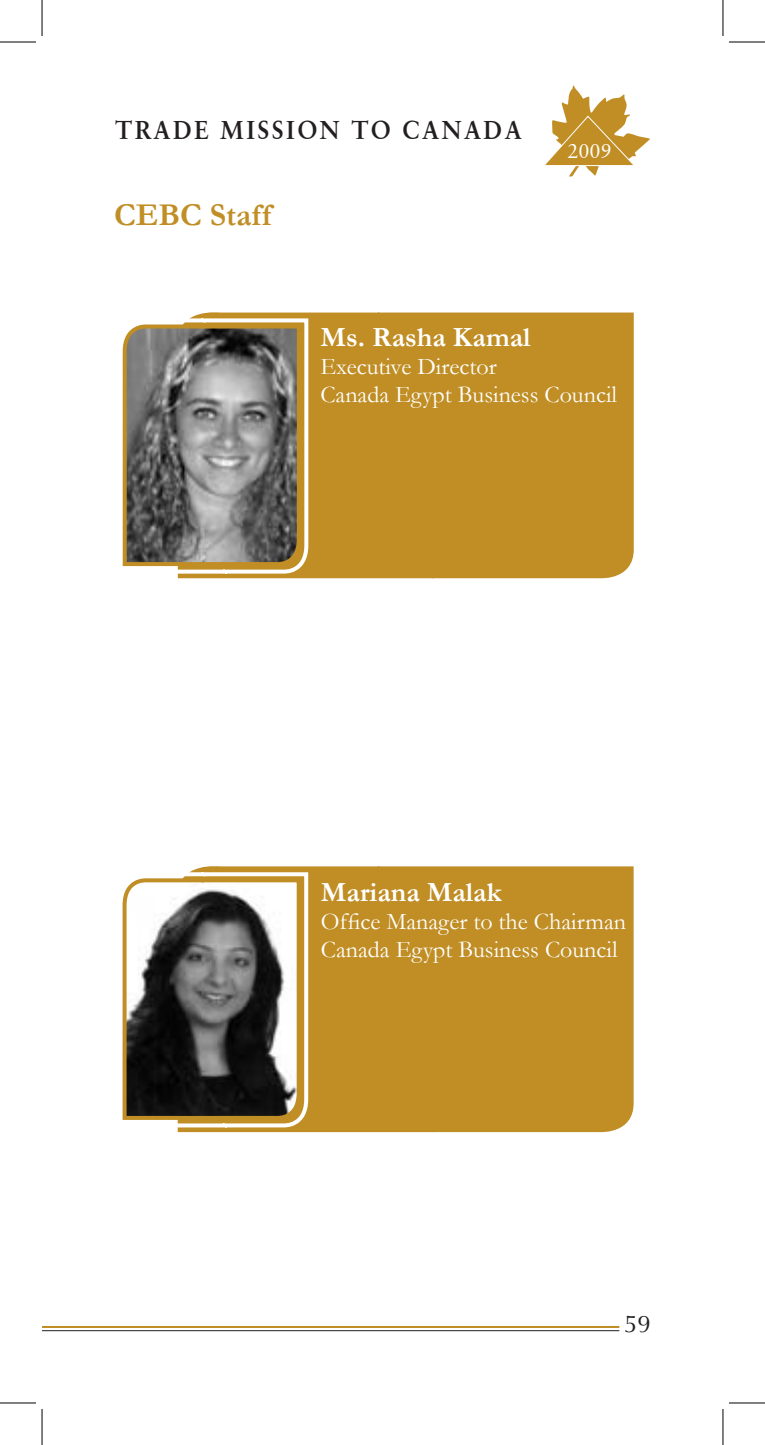
<style>
.page{position:relative;width:765px;height:1445px;background:#fff}
.page>*{position:absolute;margin:0;border:0;box-sizing:border-box;transform-origin:0 0}
.t1{font:700 32px "Garamond";color:#c08e25}
.t2{font:700 28px "Garamond";color:#fff}
.t3{font:700 25.6px "Classical Garamond BT";letter-spacing:.1em;color:#231f20;scale:.93 1}
.t4{font:24px "Garamond";color:#fff}
.t5{font:24px "Optima";color:#231f20}
.t6{font:20px "Classical Garamond BT";color:#fff}
</style>
<div class="page">
<hr style="left:42px;top:1330px;width:577px;height:1px;background:#231f20">
<hr style="left:42px;top:1326px;width:577px;height:2px;background:#c08e25">
<svg style="left:545px;top:85px;width:105px;height:92px"></svg>
<div style="left:177px;top:312px;width:457px;height:267px;background:#c08e25"></div>
<svg style="left:177px;top:316px;width:133px;height:259px"></svg>
<svg style="left:122px;top:322px;width:181px;height:246px;background:#7e796f"></svg>
<div style="left:177px;top:866px;width:457px;height:267px;background:#c08e25"></div>
<svg style="left:177px;top:870px;width:133px;height:259px"></svg>
<svg style="left:122px;top:876px;width:180px;height:246px"></svg>
<hr style="left:0;top:42px;width:36px;height:1px;background:#000">
<hr style="left:728px;top:42px;width:36px;height:1px;background:#000">
<hr style="left:0;top:1402px;width:36px;height:1px;background:#000">
<hr style="left:728px;top:1402px;width:36px;height:1px;background:#000">
<hr style="left:42px;top:0;width:1px;height:36px;background:#000">
<hr style="left:42px;top:1409px;width:1px;height:36px;background:#000">
<hr style="left:722px;top:0;width:1px;height:36px;background:#000">
<hr style="left:722px;top:1409px;width:1px;height:36px;background:#000">
<p class="t3" style="left:115px;top:114px;width:438px">TRADE MISSION TO CANADA</p>
<p class="t1" style="left:114px;top:195px;width:159px">CEBC Staff</p>
<p class="t6" style="left:567px;top:139px;width:46px">2009</p>
<p class="t2" style="left:320px;top:320px;width:211px">Ms. Rasha Kamal</p>
<p class="t4" style="left:320px;top:352px;width:178px">Executive Director</p>
<p class="t4" style="left:320px;top:380px;width:298px">Canada Egypt Business Council</p>
<p class="t2" style="left:321px;top:875px;width:182px">Mariana Malak</p>
<p class="t4" style="left:321px;top:907px;width:306px">Office Manager to the Chairman</p>
<p class="t4" style="left:321px;top:935px;width:298px">Canada Egypt Business Council</p>
<p class="t5" style="left:624px;top:1309px;width:28px">59</p>
</div>
